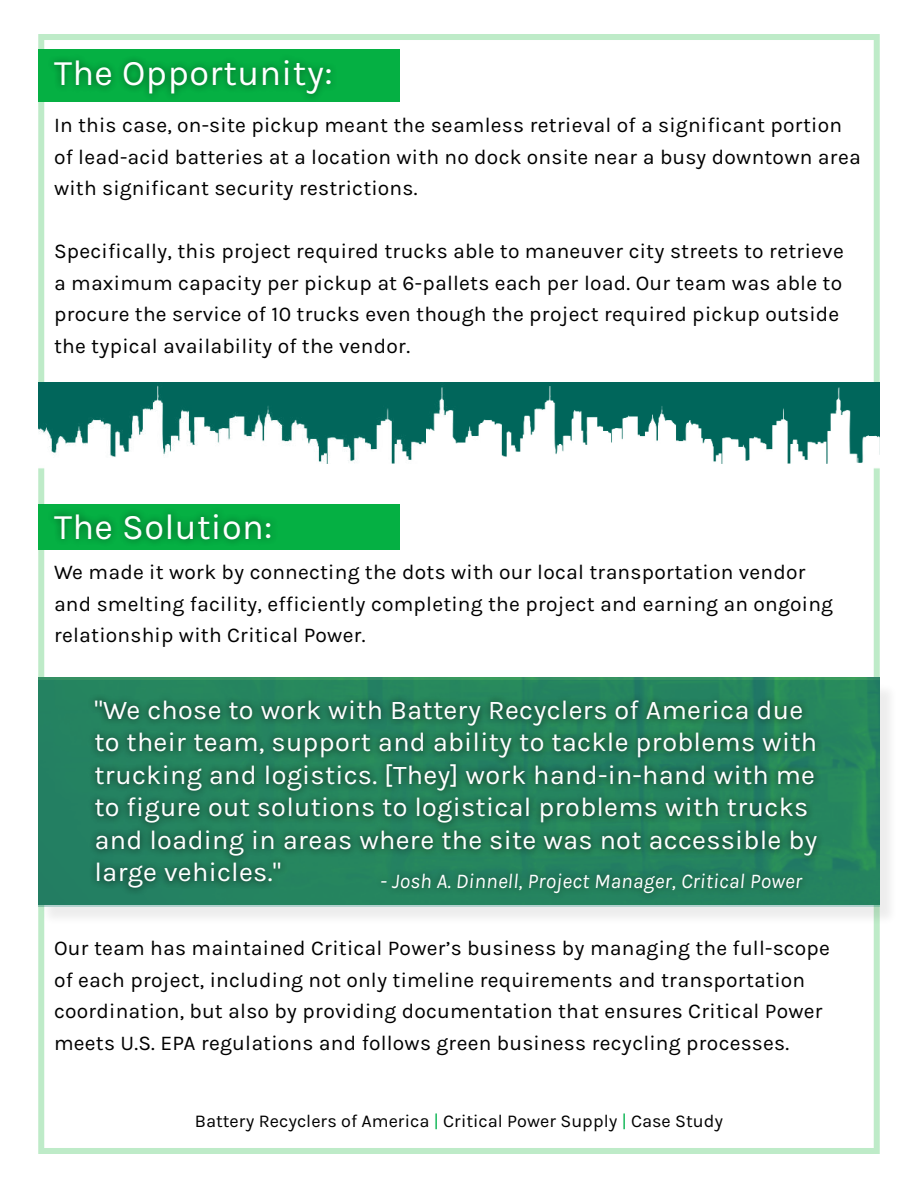
<style>
.page{position:relative;width:918px;height:1188px;background:#fff}
.page>*{position:absolute;margin:0;border:0;box-sizing:border-box;transform-origin:0 0}
.t1{font:36px "Karla";letter-spacing:.01em;color:#fff}
.t2{font:27px/32.4px "Karla";letter-spacing:.01em;color:#fff}
.t3{font:21px/31.5px "Karla";letter-spacing:.01em;color:#000}
.t4{font:italic 21px "Karla";letter-spacing:.01em;color:#fff}
.t5{font:18px "Karla";color:#000}
.s1{color:#00b14c}
</style>
<div class="page">
<div style="left:38px;top:34px;width:842px;height:1120px;border:6px solid #beebc8"></div>
<div style="left:40px;top:683px;width:858px;height:243px;background:#000;opacity:.25"></div>
<div style="left:38px;top:680px;width:842px;height:227px;background:#25845f"></div>
<div style="left:88px;top:693px;width:736px;height:203px;background:#000;opacity:.75"></div>
<div style="left:38px;top:49px;width:362px;height:52px;background:#05b043"></div>
<div style="left:38px;top:505px;width:362px;height:45px;background:#05b043"></div>
<img style="left:38px;top:313px;width:389px;height:163px">
<div style="left:46px;top:53px;width:292px;height:49px;background:#000;opacity:.5"></div>
<div style="left:46px;top:506px;width:232px;height:41px;background:#000;opacity:.5"></div>
<img style="left:427px;top:313px;width:453px;height:163px">
<div style="left:374px;top:866px;width:436px;height:35px;background:#000;opacity:.5"></div>
<h1 class="t1" style="left:54px;top:58px;width:280px">The Opportunity:</h1>
<p class="t3" style="left:54px;top:111px;width:808px">In this case, on-site pickup meant the seamless retrieval of a significant portion of lead-acid batteries at a location with no dock onsite near a busy downtown area with significant security restrictions.</p>
<p class="t3" style="left:54px;top:237px;width:791px">Specifically, this project required trucks able to maneuver city streets to retrieve a maximum capacity per pickup at 6-pallets each per load. Our team was able to procure the service of 10 trucks even though the project required pickup outside the typical availability of the vendor.</p>
<h1 class="t1" style="left:54px;top:512px;width:220px">The Solution:</h1>
<p class="t3" style="left:54px;top:558px;width:781px">We made it work by connecting the dots with our local transportation vendor and smelting facility, efficiently completing the project and earning an ongoing relationship with Critical Power.</p>
<p class="t2" style="left:94px;top:696px;width:725px">"We chose to work with Battery Recyclers of America due to their team, support and ability to tackle problems with trucking and logistics. [They] work hand-in-hand with me to figure out solutions to logistical problems with trucks and loading in areas where the site was not accessible by large vehicles."</p>
<p class="t4" style="left:380px;top:873px;width:423px">- Josh A. Dinnell, Project Manager, Critical Power</p>
<p class="t3" style="left:54px;top:934px;width:778px">Our team has maintained Critical Power’s business by managing the full-scope of each project, including not only timeline requirements and transportation coordination, but also by providing documentation that ensures Critical Power meets U.S. EPA regulations and follows green business recycling processes.</p>
<p class="t5" style="left:195px;top:1113px;width:530px">Battery Recyclers of America <span class="s1">|</span> Critical Power Supply <span class="s1">|</span> Case Study</p>
</div>
